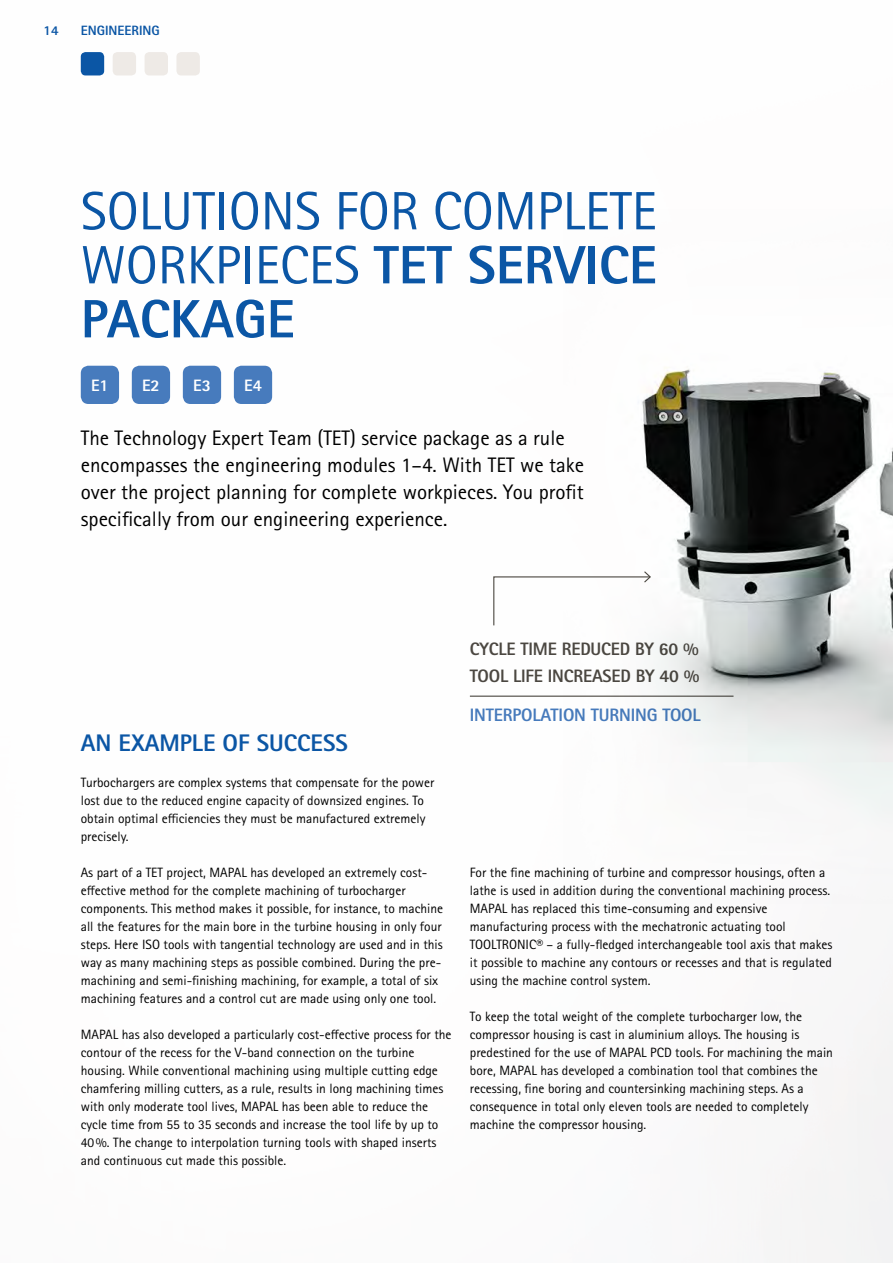
<style>
.page{position:relative;width:893px;height:1263px;background:#fff}
.page>*{position:absolute;margin:0;border:0;box-sizing:border-box;transform-origin:0 0}
.t1{font:54px/54px "Rotis Sans Serif W1 G";color:#0b56a5;text-align:justify}
.t2{font:800 24px "Rotis Sans Serif W1 G";color:#0b56a5}
.t3{font:21px/27px "Rotis Sans Serif W1 G";color:#000}
.t4{font:800 18px/27px "Rotis Sans Serif W1 G";letter-spacing:-.01em;color:#4c4842}
.t5{font:800 18px "Rotis Sans Serif W1 G";letter-spacing:-.01em;color:#477bbd}
.t6{font:800 16.5px "Rotis Sans Serif W1 G";color:#fff}
.t7{font:13.5px/18px "Rotis Sans Serif W1 G";color:#000}
.t8{font:800 13.5px "Rotis Sans Serif W1 G";color:#0b56a5}
.s1{font-weight:800}
</style>
<div class="page">
<img style="left:80px;top:52px;width:813px;height:1211px">
<img style="left:563px;top:209px;width:330px;height:695px">
<div style="left:113px;top:52px;width:23px;height:23px;background:#eae5e0;border-radius:5px"></div>
<div style="left:145px;top:52px;width:23px;height:23px;background:#eae5e0;border-radius:5px"></div>
<div style="left:176px;top:52px;width:24px;height:23px;background:#eae5e0;border-radius:5px"></div>
<div style="left:81px;top:52px;width:23px;height:23px;background:#0b56a5;border-radius:5px"></div>
<svg style="left:493px;top:570px;width:159px;height:56px"></svg>
<div style="left:81px;top:366px;width:38px;height:38px;background:#477bbd;border-radius:8px"></div>
<div style="left:132px;top:366px;width:38px;height:38px;background:#477bbd;border-radius:8px"></div>
<div style="left:183px;top:366px;width:38px;height:38px;background:#477bbd;border-radius:8px"></div>
<div style="left:234px;top:366px;width:38px;height:38px;background:#477bbd;border-radius:8px"></div>
<hr style="left:470px;top:696px;width:263px;height:1px;background:#4c4842">
<p class="t8" style="left:44px;top:22px;width:17px">14</p>
<p class="t8" style="left:81px;top:22px;width:81px">ENGINEERING</p>
<h1 class="t1" style="left:81px;top:185px;width:578px">SOLUTIONS FOR COMPLETE WORKPIECES <span class="s1">TET SERVICE PACKAGE</span></h1>
<p class="t6" style="left:91px;top:374px;width:19px">E1</p>
<p class="t6" style="left:142px;top:374px;width:19px">E2</p>
<p class="t6" style="left:193px;top:374px;width:19px">E3</p>
<p class="t6" style="left:244px;top:374px;width:19px">E4</p>
<h3 class="t3" style="left:81px;top:425px;width:505px">The Technology Expert Team (TET) service package as a rule encompasses the engineering modules 1–4. With TET we take over the project planning for complete workpieces. You profit specifically from our engineering experience.</h3>
<h2 class="t2" style="left:81px;top:728px;width:269px">AN EXAMPLE OF SUCCESS</h2>
<p class="t7" style="left:81px;top:774px;width:355px">Turbochargers are complex systems that compensate for the power lost due to the reduced engine capacity of downsized engines. To obtain optimal efficiencies they must be manufactured extremely precisely.</p>
<p class="t7" style="left:81px;top:864px;width:364px">As part of a TET project, MAPAL has developed an extremely cost&shy;effective method for the complete machining of turbocharger components. This method makes it possible, for instance, to machine all the features for the main bore in the turbine housing in only four steps. Here ISO tools with tangential technology are used and in this way as many machining steps as possible combined. During the pre&shy;machining and semi-finishing machining, for example, a total of six machining features and a control cut are made using only one tool.</p>
<p class="t7" style="left:81px;top:1026px;width:372px">MAPAL has also developed a particularly cost-effective process for the contour of the recess for the V-band connection on the turbine housing. While conventional machining using multiple cutting edge chamfering milling cutters, as a rule, results in long machining times with only moderate tool lives, MAPAL has been able to reduce the cycle time from 55 to 35 seconds and increase the tool life by up to 40%. The change to interpolation turning tools with shaped inserts and continuous cut made this possible.</p>
<h3 class="t4" style="left:470px;top:635px;width:231px">CYCLE TIME REDUCED BY 60 %<br>TOOL LIFE INCREASED BY 40 %</h3>
<h3 class="t5" style="left:470px;top:704px;width:232px">INTERPOLATION TURNING TOOL</h3>
<p class="t7" style="left:470px;top:864px;width:364px">For the fine machining of turbine and compressor housings, often a lathe is used in addition during the conventional machining process.<br>MAPAL has replaced this time-consuming and expensive manufacturing process with the mechatronic actuating tool TOOLTRONIC® – a fully-fledged interchangeable tool axis that makes it possible to machine any contours or recesses and that is regulated using the machine control system.</p>
<p class="t7" style="left:470px;top:1008px;width:365px">To keep the total weight of the complete turbocharger low, the compressor housing is cast in aluminium alloys. The housing is predestined for the use of MAPAL PCD tools. For machining the main bore, MAPAL has developed a combination tool that combines the recessing, fine boring and countersinking machining steps. As a consequence in total only eleven tools are needed to completely machine the compressor housing.</p>
</div>
